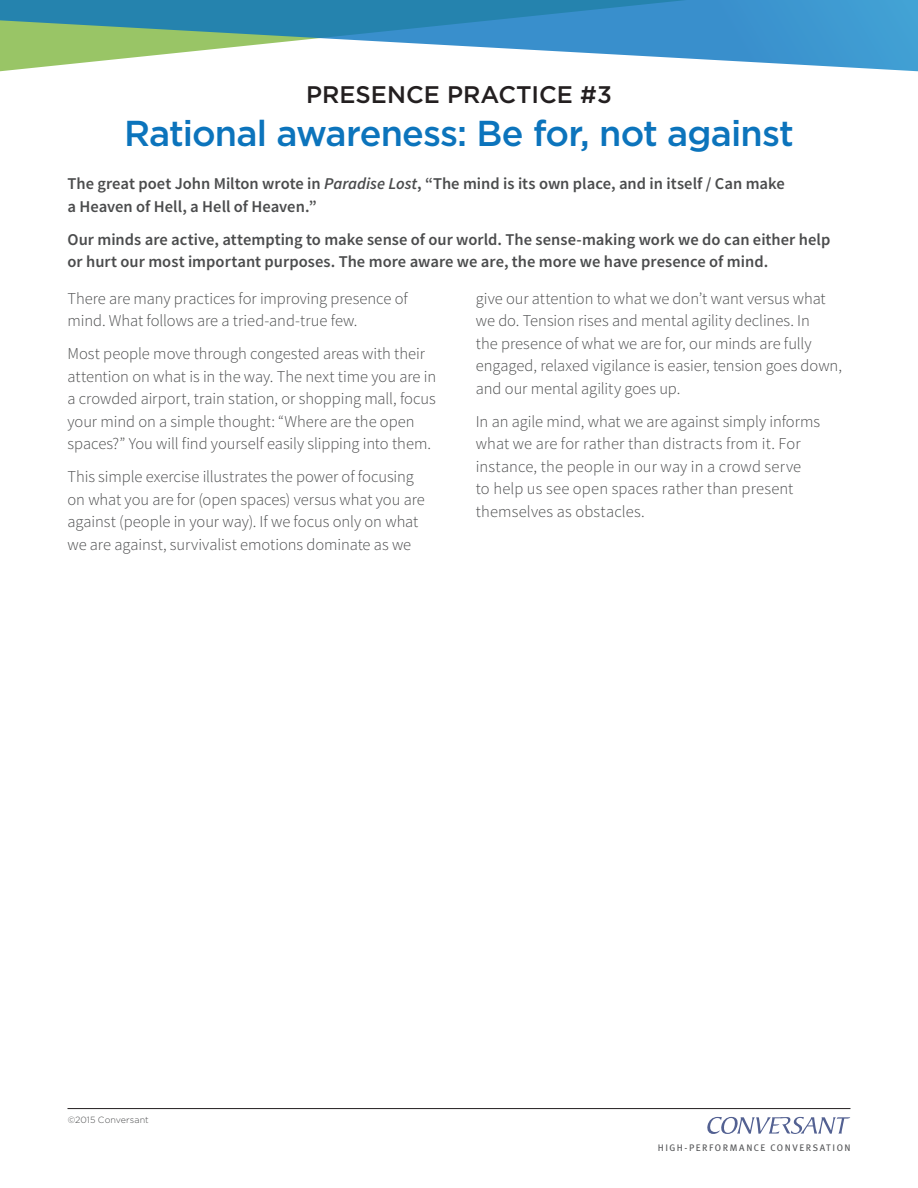
<style>
.page{position:relative;width:918px;height:1188px;background:#fff}
.page>*{position:absolute;margin:0;border:0;box-sizing:border-box;transform-origin:0 0}
.t1{font:500 36px "Gotham";letter-spacing:-.025em;color:#0c74bc}
.t2{font:500 24px "Gotham";color:#231f20}
.t3{font:300 16.5px/22.5px "Source Sans Pro";letter-spacing:-.005em;color:#4b4c4d}
.t4{font:600 16.5px/22.5px "Source Sans Pro";color:#4b4c4d}
.t5{font:9.45px "Meta Plus";letter-spacing:.155em;color:#57585a}
.t6{font:300 9px "Gotham";letter-spacing:.01em;color:#4b4c4d}
.s1{font-style:italic}
</style>
<div class="page">
<hr style="left:68px;top:1108px;width:782px;height:1px;background:#231f20">
<svg style="left:0;top:0;width:918px;height:71px"></svg>
<svg style="left:707px;top:1117px;width:143px;height:17px"></svg>
<p class="t2" style="left:306px;top:81px;width:307px">PRESENCE PRACTICE #3</p>
<p class="t1" style="left:124px;top:113px;width:671px">Rational awareness: Be for, not against</p>
<p class="t4" style="left:68px;top:173px;width:719px">The great poet John Milton wrote in <span class="s1">Paradise Lost</span>, “The mind is its own place, and in itself / Can make a Heaven of Hell, a Hell of Heaven.”</p>
<p class="t4" style="left:68px;top:228px;width:764px">Our minds are active, attempting to make sense of our world. The sense-making work we do can either help or hurt our most important purposes. The more aware we are, the more we have presence of mind.</p>
<p class="t3" style="left:68px;top:287px;width:342px">There are many practices for improving presence of mind. What follows are a tried-and-true few.</p>
<p class="t3" style="left:68px;top:343px;width:370px">Most people move through congested areas with their attention on what is in the way. The next time you are in a crowded airport, train station, or shopping mall, focus your mind on a simple thought: “Where are the open spaces?” You will find yourself easily slipping into them.</p>
<p class="t3" style="left:68px;top:466px;width:359px">This simple exercise illustrates the power of focusing on what you are for (open spaces) versus what you are against (people in your way). If we focus only on what we are against, survivalist emotions dominate as we</p>
<p class="t3" style="left:476px;top:287px;width:368px">give our attention to what we don’t want versus what we do. Tension rises and mental agility declines. In<br>the presence of what we are for, our minds are fully engaged, relaxed vigilance is easier, tension goes down, and our mental agility goes up.</p>
<p class="t3" style="left:476px;top:410px;width:346px">In an agile mind, what we are against simply informs what we are for rather than distracts from it. For instance, the people in our way in a crowd serve<br>to help us see open spaces rather than present themselves as obstacles.</p>
<p class="t6" style="left:68px;top:1114px;width:83px">©2015 Conversant</p>
<p class="t5" style="left:658px;top:1143px;width:194px">HIGH-PERFORMANCE CONVERSATION</p>
</div>
